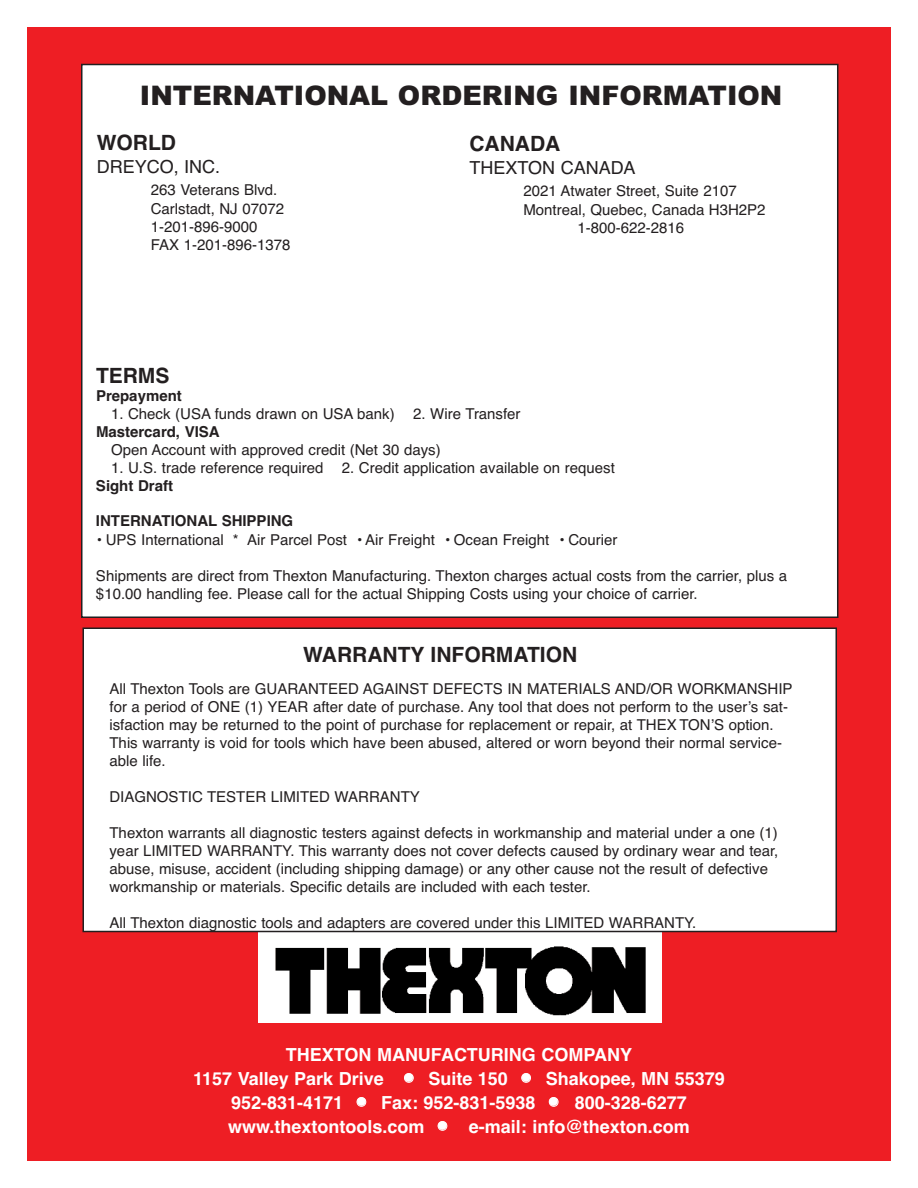
<style>
.page{position:relative;width:918px;height:1188px;background:#fff}
.page>*{position:absolute;margin:0;border:0;box-sizing:border-box;transform-origin:0 0}
.t1{font:900 27px "Arial";color:#231f20}
.t2{font:700 21px "Helvetica";color:#231f20}
.t3{font:700 18px/24px "Helvetica";color:#fff;text-align:center}
.t4{font:18px "Helvetica";color:#231f20}
.t5{font:15px/18px "Helvetica";color:#231f20}
.t6{font:700 15px "Helvetica";color:#231f20}
.s1{font-family:"Arial";font-weight:900;font-size:27px}
</style>
<div class="page">
<div style="left:27px;top:27px;width:864px;height:1134px;background:#ee1e24"></div>
<img style="left:259px;top:932px;width:403px;height:90px">
<div style="left:83px;top:628px;width:753px;height:303px;background:#fff"></div>
<div style="left:82px;top:627px;width:755px;height:305px;border:2px solid #231f20"></div>
<div style="left:82px;top:64px;width:756px;height:553px;background:#fff"></div>
<h1 class="t1" style="left:140px;top:85px;width:644px">INTERNATIONAL ORDERING INFORMATION</h1>
<h2 class="t2" style="left:97px;top:135px;width:81px">WORLD</h2>
<p class="t4" style="left:97px;top:160px;width:125px">DREYCO, INC.</p>
<p class="t5" style="left:151px;top:181px;width:135px;line-height:19.4px">263 Veterans Blvd.<br>Carlstadt, NJ 07072</p>
<p class="t5" style="left:151px;top:220px;width:141px">1-201-896-9000<br>FAX 1-201-896-1378</p>
<h2 class="t2" style="left:470px;top:136px;width:92px">CANADA</h2>
<p class="t4" style="left:470px;top:161px;width:168px">THEXTON CANADA</p>
<p class="t5" style="left:524px;top:182px;width:244px;line-height:19.5px">2021 Atwater Street, Suite 2107<br>Montreal, Quebec, Canada H3H2P2</p>
<p class="t5" style="left:578px;top:220px;width:108px">1-800-622-2816</p>
<h2 class="t2" style="left:96px;top:368px;width:75px">TERMS</h2>
<p class="t6" style="left:96px;top:390px;width:87px">Prepayment</p>
<p class="t5" style="left:111px;top:406px;width:411px">1. Check (USA funds drawn on USA bank) 2. Wire Transfer</p>
<p class="t6" style="left:96px;top:426px;width:125px">Mastercard, VISA</p>
<p class="t5" style="left:111px;top:442px;width:331px">Open Account with approved credit (Net 30 days)</p>
<p class="t5" style="left:111px;top:460px;width:505px">1. U.S. trade reference required 2. Credit application available on request</p>
<p class="t6" style="left:96px;top:480px;width:79px">Sight Draft</p>
<p class="t6" style="left:96px;top:515px;width:199px">INTERNATIONAL SHIPPING</p>
<p class="t5" style="left:96px;top:532px;width:523px">• UPS International * Air Parcel Post • Air Freight • Ocean Freight • Courier</p>
<p class="t5" style="left:96px;top:568px;width:693px">Shipments are direct from Thexton Manufacturing. Thexton charges actual costs from the carrier, plus a $10.00 handling fee. Please call for the actual Shipping Costs using your choice of carrier.</p>
<h2 class="t2" style="left:303px;top:647px;width:275px">WARRANTY INFORMATION</h2>
<p class="t5" style="left:110px;top:681px;width:685px">All Thexton Tools are GUARANTEED AGAINST DEFECTS IN MATERIALS AND/OR WORKMANSHIP for a period of ONE (1) YEAR after date of purchase. Any tool that does not perform to the user’s sat&shy;isfaction may be returned to the point of purchase for replacement or repair, at THEX TON’S option.<br>This warranty is void for tools which have been abused, altered or worn beyond their normal service&shy;able life.</p>
<p class="t5" style="left:110px;top:789px;width:312px">DIAGNOSTIC TESTER LIMITED WARRANTY</p>
<p class="t5" style="left:110px;top:825px;width:671px">Thexton warrants all diagnostic testers against defects in workmanship and material under a one (1) year LIMITED WARRANTY. This warranty does not cover defects caused by ordinary wear and tear, abuse, misuse, accident (including shipping damage) or any other cause not the result of defective workmanship or materials. Specific details are included with each tester.</p>
<p class="t5" style="left:110px;top:915px;width:588px">All Thexton diagnostic tools and adapters are covered under this LIMITED WARRANTY.</p>
<p class="t3" style="left:193px;top:1044px;width:533px">THEXTON MANUFACTURING COMPANY<br>1157 Valley Park Drive <span class="s1">•</span> Suite 150 <span class="s1">•</span> Shakopee, MN 55379<br>952-831-4171 <span class="s1">•</span> Fax: 952-831-5938 <span class="s1">•</span> 800-328-6277 www.thextontools.com <span class="s1">•</span> e-mail: info@thexton.com</p>
</div>
